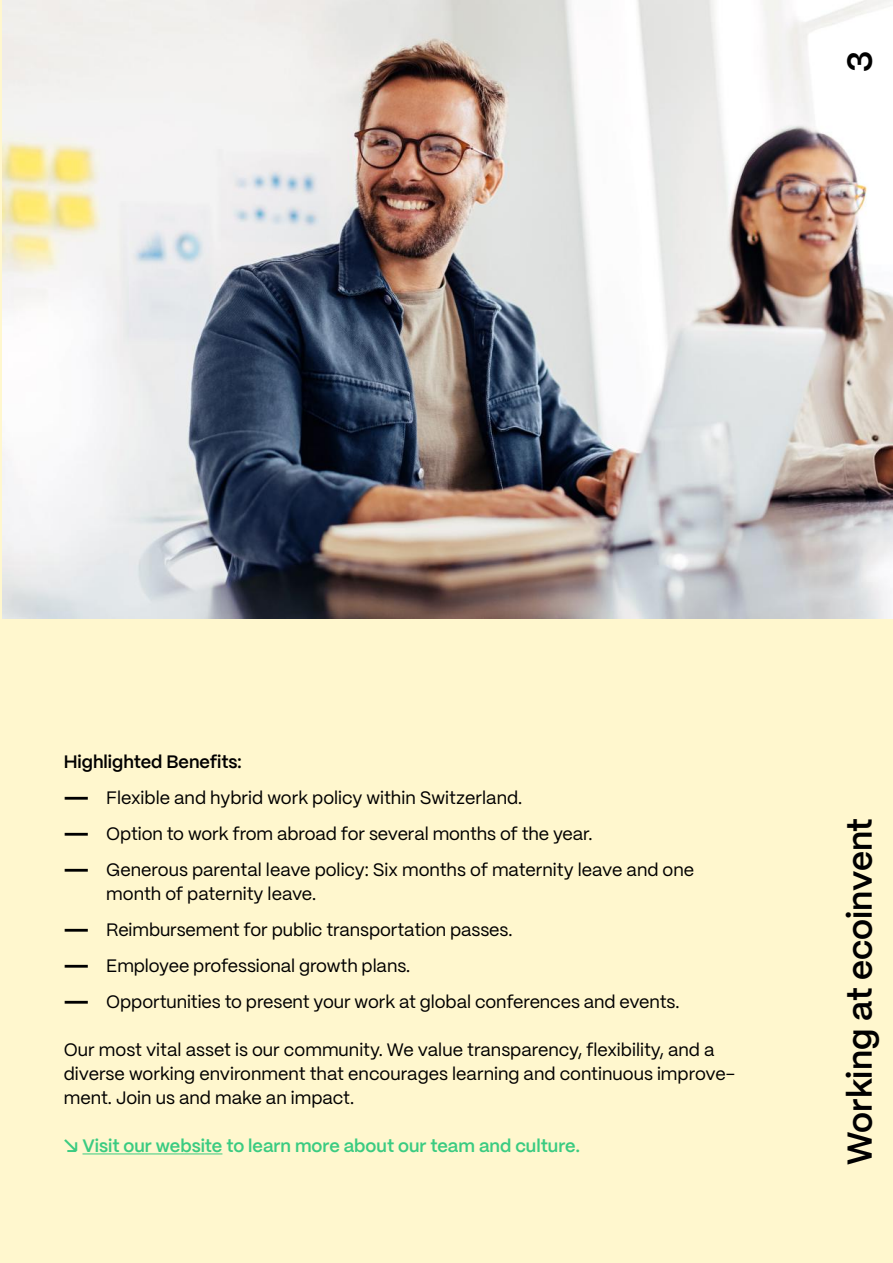
<style>
.page{position:relative;width:893px;height:1263px;background:#fff7ce}
.page>*{position:absolute;margin:0;border:0;box-sizing:border-box;transform-origin:0 0}
.t1{font:600 34.5px "PP Mori";color:#000}
.t2{font:18px/24px "PP Mori";letter-spacing:-.005em;color:#000}
.t3{font:600 18px "PP Mori";color:#3acb81}
.t4{font:600 18px "PP Mori";color:#000}
.s1{font-weight:600;font-size:28.5px}
</style>
<div class="page">
<hr style="left:82px;top:1153px;width:140px;height:1px;background:#3acb81">
<img style="left:2px;top:0;width:891px;height:618px">
<h1 class="t1" style="left:830px;top:72px;width:22px;rotate:-90deg">3</h1>
<p class="t4" style="left:64px;top:746px;width:179px">Highlighted Benefits:</p>
<p class="t2" style="left:64px;top:785px;width:460px"><span class="s1">—</span> Flexible and hybrid work policy within Switzerland.</p>
<p class="t2" style="left:64px;top:821px;width:530px"><span class="s1">—</span> Option to work from abroad for several months of the year.</p>
<p class="t2" style="left:106px;top:857px;width:589px;text-indent:-43px"><span class="s1">—</span> Generous parental leave policy: Six months of maternity leave and one month of paternity leave.</p>
<p class="t2" style="left:64px;top:917px;width:450px"><span class="s1">—</span> Reimbursement for public transportation passes.</p>
<p class="t2" style="left:64px;top:953px;width:348px"><span class="s1">—</span> Employee professional growth plans.</p>
<p class="t2" style="left:64px;top:989px;width:617px"><span class="s1">—</span> Opportunities to present your work at global conferences and events.</p>
<p class="t2" style="left:64px;top:1037px;width:673px">Our most vital asset is our community. We value transparency, flexibility, and a diverse working environment that encourages learning and continuous improve&shy;ment. Join us and make an impact.</p>
<p class="t3" style="left:64px;top:1130px;width:517px">↘ Visit our website to learn more about our team and culture.</p>
<h1 class="t1" style="left:830px;top:1165px;width:348px;rotate:-90deg">Working at ecoinvent</h1>
</div>
